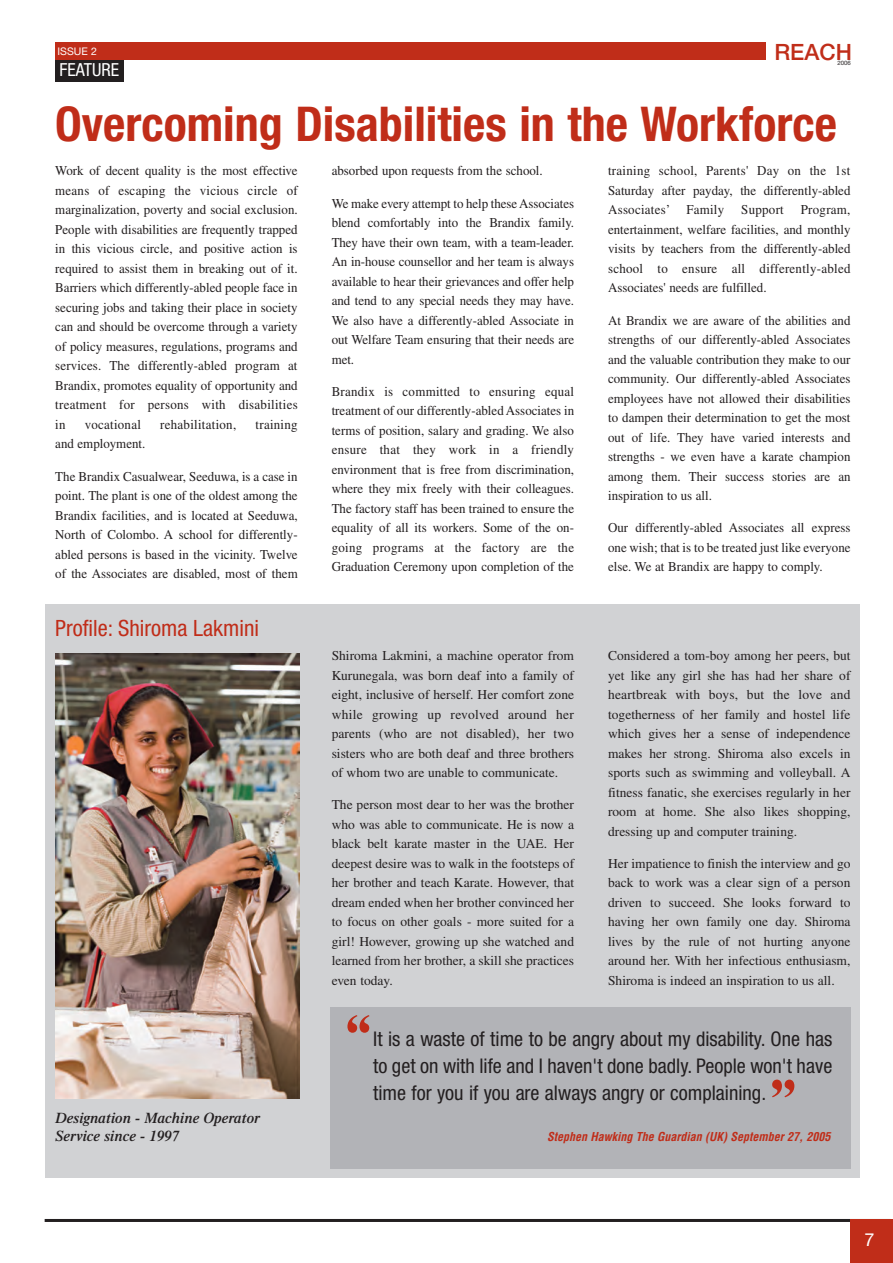
<style>
.page{position:relative;width:893px;height:1263px;background:#fff}
.page>*{position:absolute;margin:0;border:0;box-sizing:border-box;transform-origin:0 0}
.t1{font:64.5px "Engravers";color:#c02d19}
.t2{font:700 condensed 48px "Helvetica Neue";color:#c02d19}
.t3{font:condensed 22.5px "Helvetica Neue";color:#c02d19}
.t4{font:500 22.5px "Helvetica Neue";color:#c02d19}
.t5{font:condensed 20.25px/27px "Helvetica Neue";color:#231f20;text-align:justify}
.t6{font:condensed 18px "Helvetica Neue";color:#fff}
.t7{font:18px "Helvetica Neue";color:#fff}
.t8{font:italic 600 15px/18px "Times";color:#231f20}
.t9{font:13.5px/19.5px "Times";color:#231f20;text-align:justify;scale:.96 1}
.t10{font:13.5px/19.5px "Times";color:#231f20;text-align:justify}
.t11{font:13.5px "Times";letter-spacing:.02em;color:#231f20;scale:.96 1}
.t12{font:italic 700 condensed 12px "Helvetica";color:#c02d19}
.t13{font:10.5px "Helvetica Neue";color:#fff}
.t14{font:6px "Helvetica Neue";color:#231f20}
</style>
<div class="page">
<div style="left:45px;top:604px;width:815px;height:574px;background:#d1d2d4"></div>
<div style="left:55px;top:59px;width:69px;height:23px;background:#231f20"></div>
<div style="left:55px;top:43px;width:710px;height:17px;background:#c02d19"></div>
<hr style="left:45px;top:1219px;width:846px;height:3px;background:#231f20">
<div style="left:850px;top:1219px;width:43px;height:44px;background:#c02d19"></div>
<img style="left:55px;top:653px;width:244px;height:446px">
<div style="left:330px;top:1007px;width:520px;height:162px;background:#b2b3b7"></div>
<p class="t13" style="left:58px;top:45px;width:41px">ISSUE 2</p>
<h3 class="t4" style="left:774px;top:44px;width:79px">REACH</h3>
<p class="t14" style="left:837px;top:59px;width:15px">2006</p>
<h3 class="t6" style="left:60px;top:63px;width:61px">FEATURE</h3>
<h2 class="t2" style="left:55px;top:106px;width:783px">Overcoming Disabilities in the Workforce</h2>
<p class="t9" style="left:55px;top:162px;width:254px">Work of decent quality is the most effective means of escaping the vicious circle of marginalization, poverty and social exclusion.<br>People with disabilities are frequently trapped in this vicious circle, and positive action is required to assist them in breaking out of it.<br>Barriers which differently-abled people face in securing jobs and taking their place in society can and should be overcome through a variety of policy measures, regulations, programs and services. The differently-abled program at Brandix, promotes equality of opportunity and treatment for persons with disabilities in</p>
<p class="t11" style="left:85px;top:420px;width:60px">vocational</p>
<p class="t11" style="left:160px;top:420px;width:81px">rehabilitation,</p>
<p class="t11" style="left:256px;top:420px;width:45px">training</p>
<p class="t9" style="left:55px;top:435px;width:95px">and employment.</p>
<p class="t9" style="left:55px;top:468px;width:254px">The Brandix Casualwear, Seeduwa, is a case in point. The plant is one of the oldest among the Brandix facilities, and is located at Seeduwa, North of Colombo. A school for differently&shy;abled persons is based in the vicinity. Twelve of the Associates are disabled, most of them</p>
<h3 class="t3" style="left:55px;top:620px;width:205px">Profile: Shiroma Lakmini</h3>
<p class="t8" style="left:55px;top:1110px;width:206px">Designation - Machine Operator<br>Service since - 1997</p>
<p class="t9" style="left:332px;top:162px;width:221px">absorbed upon requests from the school.</p>
<p class="t9" style="left:332px;top:195px;width:254px">We make every attempt to help these Associates blend comfortably into the Brandix family.<br>They have their own team, with a team-leader.<br>An in-house counsellor and her team is always available to hear their grievances and offer help and tend to any special needs they may have.<br>We also have a differently-abled Associate in out Welfare Team ensuring that their needs are met.</p>
<p class="t9" style="left:332px;top:383px;width:254px">Brandix is committed to ensuring equal treatment of our differently-abled Associates in terms of position, salary and grading. We also ensure that they work in a friendly environment that is free from discrimination, where they mix freely with their colleagues.<br>The factory staff has been trained to ensure the equality of all its workers. Some of the on&shy;going programs at the factory are the Graduation Ceremony upon completion of the</p>
<p class="t10" style="left:332px;top:647px;width:244px">Shiroma Lakmini, a machine operator from Kurunegala, was born deaf into a family of eight, inclusive of herself. Her comfort zone while growing up revolved around her parents (who are not disabled), her two sisters who are both deaf and three brothers of whom two are unable to communicate.</p>
<p class="t10" style="left:332px;top:796px;width:244px">The person most dear to her was the brother who was able to communicate. He is now a black belt karate master in the UAE. Her deepest desire was to walk in the footsteps of her brother and teach Karate. However, that dream ended when her brother convinced her to focus on other goals - more suited for a girl! However, growing up she watched and learned from her brother, a skill she practices even today.</p>
<p class="t9" style="left:608px;top:162px;width:254px">training school, Parents' Day on the 1st Saturday after payday, the differently-abled Associates’ Family</p>
<p class="t11" style="left:741px;top:205px;width:46px">Support</p>
<p class="t9" style="left:608px;top:201px;width:254px;text-indent:193px">Program, entertainment, welfare facilities, and monthly visits by teachers from the differently-abled school to ensure all differently-abled Associates' needs are fulfilled.</p>
<p class="t9" style="left:608px;top:312px;width:254px">At Brandix we are aware of the abilities and strengths of our differently-abled Associates and the valuable contribution they make to our community. Our differently-abled Associates employees have not allowed their disabilities to dampen their determination to get the most out of life. They have varied interests and strengths - we even have a karate champion among them. Their success stories are an inspiration to us all.</p>
<p class="t9" style="left:608px;top:519px;width:254px">Our differently-abled Associates all express one wish; that is to be treated just like everyone else. We at Brandix are happy to comply.</p>
<p class="t10" style="left:608px;top:647px;width:244px">Considered a tom-boy among her peers, but yet like any girl she has had her share of heartbreak with boys, but the love and togetherness of her family and hostel life which gives her a sense of independence makes her strong. Shiroma also excels in sports such as swimming and volleyball. A fitness fanatic, she exercises regularly in her room at home. She also likes shopping, dressing up and computer training.</p>
<p class="t10" style="left:608px;top:855px;width:244px">Her impatience to finish the interview and go back to work was a clear sign of a person driven to succeed. She looks forward to having her own family one day. Shiroma lives by the rule of not hurting anyone around her. With her infectious enthusiasm, Shiroma is indeed an inspiration to us all.</p>
<h1 class="t1" style="left:339px;top:1000px;width:40px">“</h1>
<h3 class="t5" style="left:373px;top:1027px;width:461px">It is a waste of time to be angry about my disability. One has to get on with life and I haven't done badly. People won't have time for you if you are always angry or complaining.</h3>
<p class="t12" style="left:547px;top:1130px;width:285px">Stephen Hawking The Guardian (UK) September 27, 2005</p>
<h1 class="t1" style="left:764px;top:1064px;width:40px">"</h1>
<h3 class="t7" style="left:865px;top:1229px;width:12px">7</h3>
</div>
